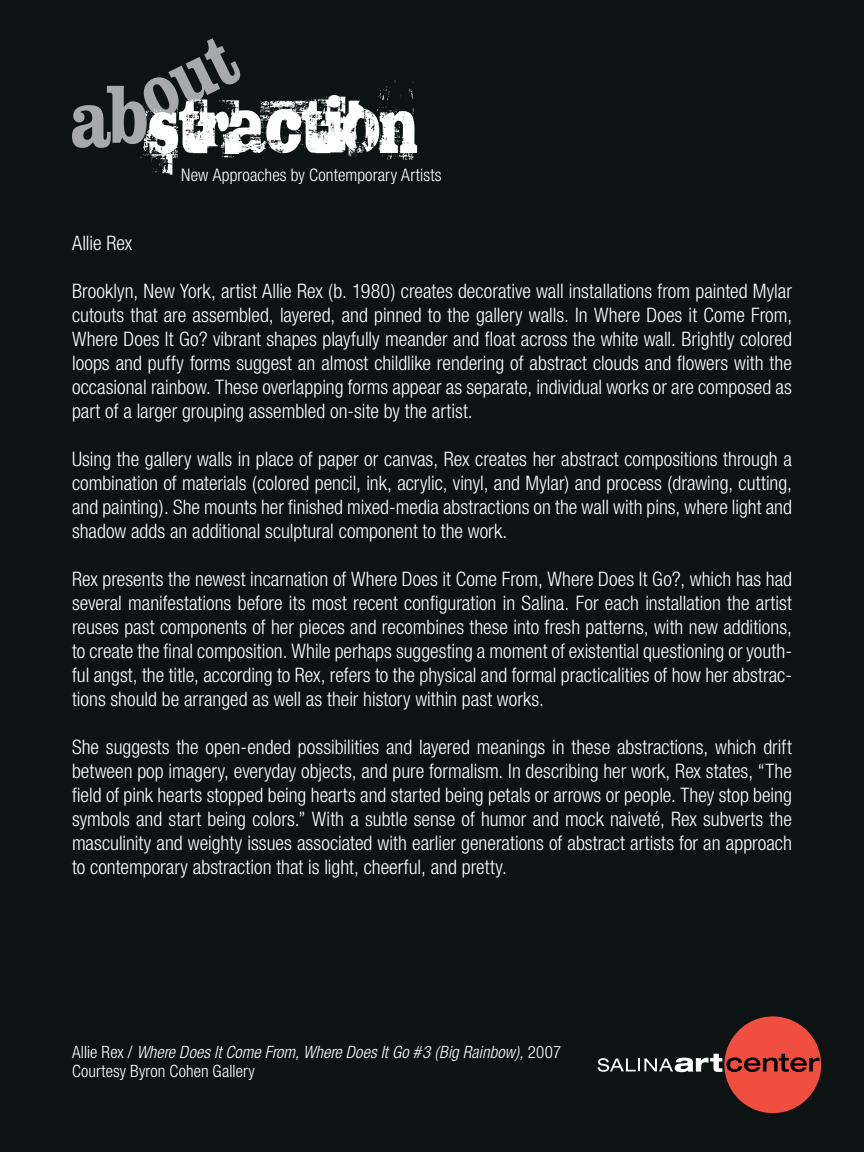
<style>
.page{position:relative;width:864px;height:1152px;background:#0d1313}
.page>*{position:absolute;margin:0;border:0;box-sizing:border-box;transform-origin:0 0}
.t1{font:300 condensed 20px/24px "Helvetica Neue";color:#fff;text-align:justify}
.t2{font:300 condensed 17.4px "Helvetica Neue";letter-spacing:.01em;color:#fff}
.t3{font:italic 300 condensed 17px/19px "Helvetica Neue";letter-spacing:.005em;color:#fff}
.s1{font-style:normal}
</style>
<div class="page">
<svg style="left:72px;top:38px;width:345px;height:137px"></svg>
<div style="left:724px;top:1016px;width:97px;height:97px;background:#f04e3e;border-radius:50%"></div>
<svg style="left:598px;top:1054px;width:221px;height:18px"></svg>
<p class="t2" style="left:181px;top:165px;width:262px">New Approaches by Contemporary Artists</p>
<p class="t1" style="left:72px;top:231px;width:62px">Allie Rex</p>
<p class="t1" style="left:72px;top:279px;width:722px">Brooklyn, New York, artist Allie Rex (b. 1980) creates decorative wall installations from painted Mylar cutouts that are assembled, layered, and pinned to the gallery walls. In Where Does it Come From, Where Does It Go? vibrant shapes playfully meander and float across the white wall. Brightly colored loops and puffy forms suggest an almost childlike rendering of abstract clouds and flowers with the occasional rainbow. These overlapping forms appear as separate, individual works or are composed as part of a larger grouping assembled on-site by the artist.</p>
<p class="t1" style="left:72px;top:447px;width:722px">Using the gallery walls in place of paper or canvas, Rex creates her abstract compositions through a combination of materials (colored pencil, ink, acrylic, vinyl, and Mylar) and process (drawing, cutting, and painting). She mounts her finished mixed-media abstractions on the wall with pins, where light and shadow adds an additional sculptural component to the work.</p>
<p class="t1" style="left:72px;top:567px;width:722px">Rex presents the newest incarnation of Where Does it Come From, Where Does It Go?, which has had several manifestations before its most recent configuration in Salina. For each installation the artist reuses past components of her pieces and recombines these into fresh patterns, with new additions, to create the final composition. While perhaps suggesting a moment of existential questioning or youth&shy;ful angst, the title, according to Rex, refers to the physical and formal practicalities of how her abstrac&shy;tions should be arranged as well as their history within past works.</p>
<p class="t1" style="left:72px;top:735px;width:721px">She suggests the open-ended possibilities and layered meanings in these abstractions, which drift between pop imagery, everyday objects, and pure formalism. In describing her work, Rex states, “The field of pink hearts stopped being hearts and started being petals or arrows or people. They stop being symbols and start being colors.” With a subtle sense of humor and mock naiveté, Rex subverts the masculinity and weighty issues associated with earlier generations of abstract artists for an approach to contemporary abstraction that is light, cheerful, and pretty.</p>
<p class="t3" style="left:72px;top:1042px;width:491px"><span class="s1">Allie Rex /</span> Where Does It Come From, Where Does It Go #3 (Big Rainbow), <span class="s1">2007<br>Courtesy Byron Cohen Gallery</span></p>
</div>
